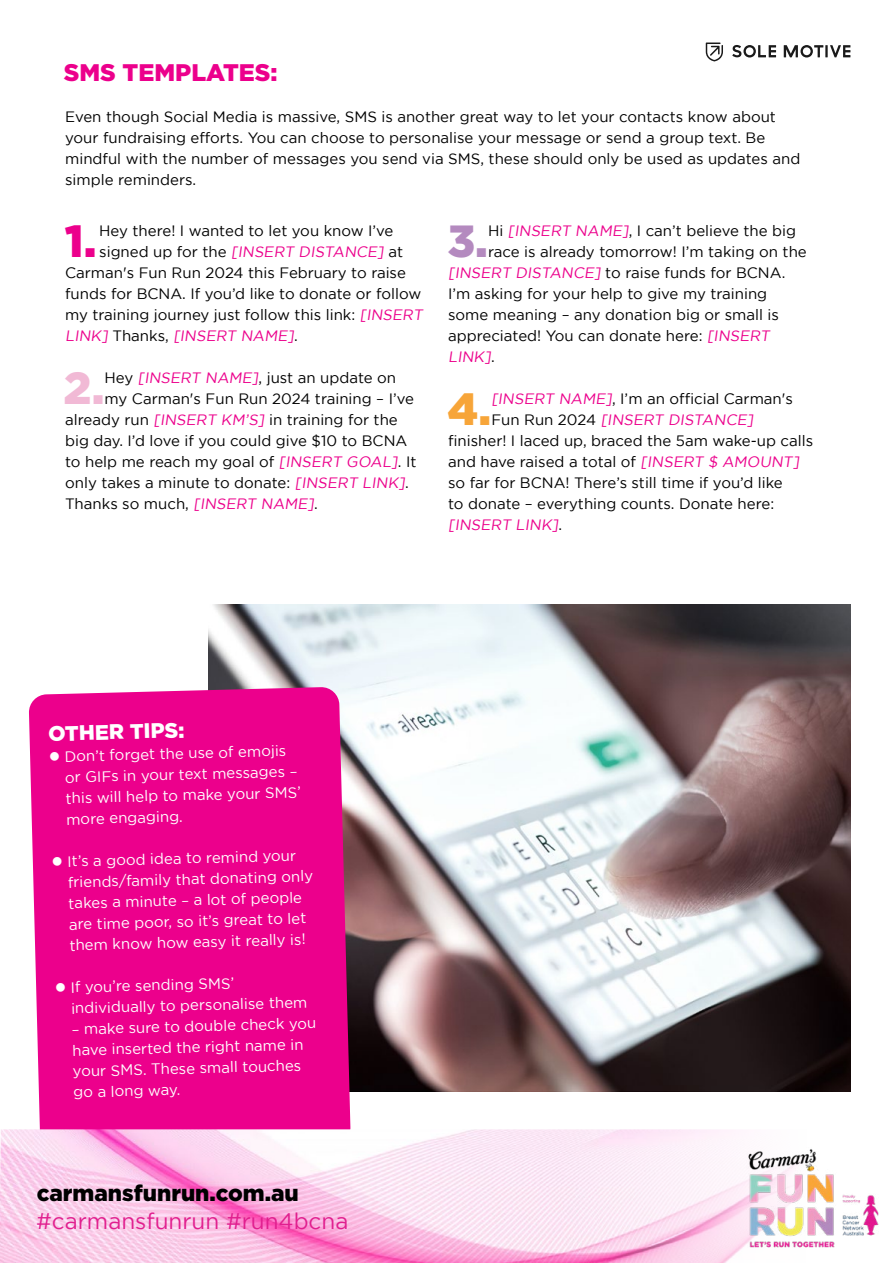
<style>
.page{position:relative;width:893px;height:1263px;background:#fff}
.page>*{position:absolute;margin:0;border:0;box-sizing:border-box;transform-origin:0 0}
.t1{font:900 45px "Gotham";color:#ec008c}
.t2{font:900 45px "Gotham";color:#f1b9d5}
.t3{font:900 45px "Gotham";color:#b48abf}
.t4{font:900 45px "Gotham";color:#f7a539}
.t5{font:900 24px "Gotham";color:#ec008c}
.t6{font:22.5px "Gotham";color:#e11f8f}
.t7{font:900 22.5px "Gotham";color:#000}
.t8{font:900 21px "Gotham";color:#fff}
.t9{font:15px/21px "Gotham";color:#000}
.t10{font:15px/20.9px "Gotham";color:#fff}
.t11{font:15px "Gotham";color:#ec008c}
.s1{color:#ec008c}
.s2{color:#000}
</style>
<div class="page">
<img style="left:208px;top:605px;width:642px;height:486px">
<div style="left:29px;top:687px;width:322px;height:442px;background:#ec008c"></div>
<svg style="left:706px;top:43px;width:17px;height:18px"></svg>
<svg style="left:784px;top:45px;width:66px;height:13px"></svg>
<svg style="left:732px;top:45px;width:44px;height:13px"></svg>
<img style="left:0;top:1129px;width:525px;height:134px">
<svg style="left:525px;top:1129px;width:217px;height:134px;fill:#fce9f6"></svg>
<img style="left:742px;top:1149px;width:137px;height:99px">
<h2 class="t5" style="left:64px;top:59px;width:215px">SMS TEMPLATES:</h2>
<p class="t9" style="left:65px;top:105px;width:737px">Even though Social Media is massive, SMS is another great way to let your contacts know about your fundraising efforts. You can choose to personalise your message or send a group text. Be mindful with the number of messages you send via SMS, these should only be used as updates and simple reminders.</p>
<h1 class="t1" style="left:65px;top:215px;width:33px">1.</h1>
<p class="t9" style="left:99px;top:220px;width:296px">Hey there! I wanted to let you know I’ve</p>
<p class="t9" style="left:99px;top:241px;width:305px">signed up for the <span class="s1">[INSERT DISTANCE]</span> at</p>
<p class="t9" style="left:65px;top:262px;width:342px">Carman's Fun Run 2024 this February to raise</p>
<p class="t9" style="left:65px;top:283px;width:358px">funds for BCNA. If you’d like to donate or follow</p>
<p class="t9" style="left:65px;top:304px;width:361px">my training journey just follow this link: <span class="s1">[INSERT</span></p>
<p class="t11" style="left:65px;top:328px;width:234px">LINK] <span class="s2">Thanks,</span> [INSERT NAME]<span class="s2">.</span></p>
<h1 class="t2" style="left:64px;top:362px;width:42px">2.</h1>
<p class="t9" style="left:105px;top:367px;width:293px">Hey <span class="s1">[INSERT NAME]</span>, just an update on</p>
<p class="t9" style="left:105px;top:388px;width:311px">my Carman's Fun Run 2024 training – I’ve</p>
<p class="t9" style="left:65px;top:409px;width:334px">already run <span class="s1">[INSERT KM’S]</span> in training for the</p>
<p class="t9" style="left:65px;top:430px;width:344px">big day. I’d love if you could give $10 to BCNA</p>
<p class="t9" style="left:65px;top:451px;width:353px">to help me reach my goal of <span class="s1">[INSERT GOAL]</span>. It</p>
<p class="t9" style="left:65px;top:472px;width:345px">only takes a minute to donate: <span class="s1">[INSERT LINK]</span>.</p>
<p class="t9" style="left:65px;top:493px;width:254px">Thanks so much, <span class="s1">[INSERT NAME]</span>.</p>
<h1 class="t3" style="left:447px;top:215px;width:42px">3.</h1>
<p class="t9" style="left:488px;top:220px;width:309px">Hi <span class="s1">[INSERT NAME]</span>, I can’t believe the big</p>
<p class="t9" style="left:488px;top:241px;width:320px">race is already tomorrow! I’m taking on the</p>
<p class="t9" style="left:448px;top:262px;width:339px"><span class="s1">[INSERT DISTANCE]</span> to raise funds for BCNA.</p>
<p class="t9" style="left:448px;top:283px;width:321px">I’m asking for your help to give my training</p>
<p class="t9" style="left:448px;top:304px;width:332px">some meaning – any donation big or small is</p>
<p class="t9" style="left:448px;top:325px;width:326px">appreciated! You can donate here: <span class="s1">[INSERT</span></p>
<p class="t11" style="left:448px;top:349px;width:48px">LINK]<span class="s2">.</span></p>
<h1 class="t4" style="left:448px;top:383px;width:45px">4.</h1>
<p class="t9" style="left:491px;top:388px;width:303px"><span class="s1">[INSERT NAME]</span>, I’m an official Carman's</p>
<p class="t11" style="left:491px;top:412px;width:266px"><span class="s2">Fun Run 2024</span> [INSERT DISTANCE]</p>
<p class="t9" style="left:448px;top:430px;width:366px">finisher! I laced up, braced the 5am wake-up calls</p>
<p class="t9" style="left:448px;top:451px;width:355px">and have raised a total of <span class="s1">[INSERT $ AMOUNT]</span></p>
<p class="t9" style="left:448px;top:472px;width:336px">so far for BCNA! There’s still time if you’d like</p>
<p class="t9" style="left:448px;top:493px;width:328px">to donate – everything counts. Donate here:</p>
<p class="t11" style="left:448px;top:517px;width:115px">[INSERT LINK]<span class="s2">.</span></p>
<h3 class="t8" style="left:48px;top:722px;width:138px;rotate:-2deg">OTHER TIPS:</h3>
<p class="t10" style="left:64px;top:746px;width:237px;text-indent:-15px;rotate:-2deg">● Don’t forget the use of emojis or GIFs in your text messages – this will help to make your SMS’ more engaging.</p>
<p class="t10" style="left:66px;top:851px;width:247px;text-indent:-15px;rotate:-2deg">● It’s a good idea to remind your friends/family that donating only takes a minute – a lot of people are time poor, so it’s great to let them know how easy it really is!</p>
<p class="t10" style="left:70px;top:977px;width:238px;line-height:21.3px;text-indent:-16px;rotate:-2deg">● If you’re sending SMS’ individually to personalise them</p>
<p class="t10" style="left:71px;top:1020px;width:247px;rotate:-2deg">– make sure to double check you have inserted the right name in your SMS. These small touches go a long way.</p>
<h3 class="t7" style="left:37px;top:1180px;width:264px">carmansfunrun.com.au</h3>
<h3 class="t6" style="left:36px;top:1208px;width:314px">#carmansfunrun #run4bcna</h3>
</div>
